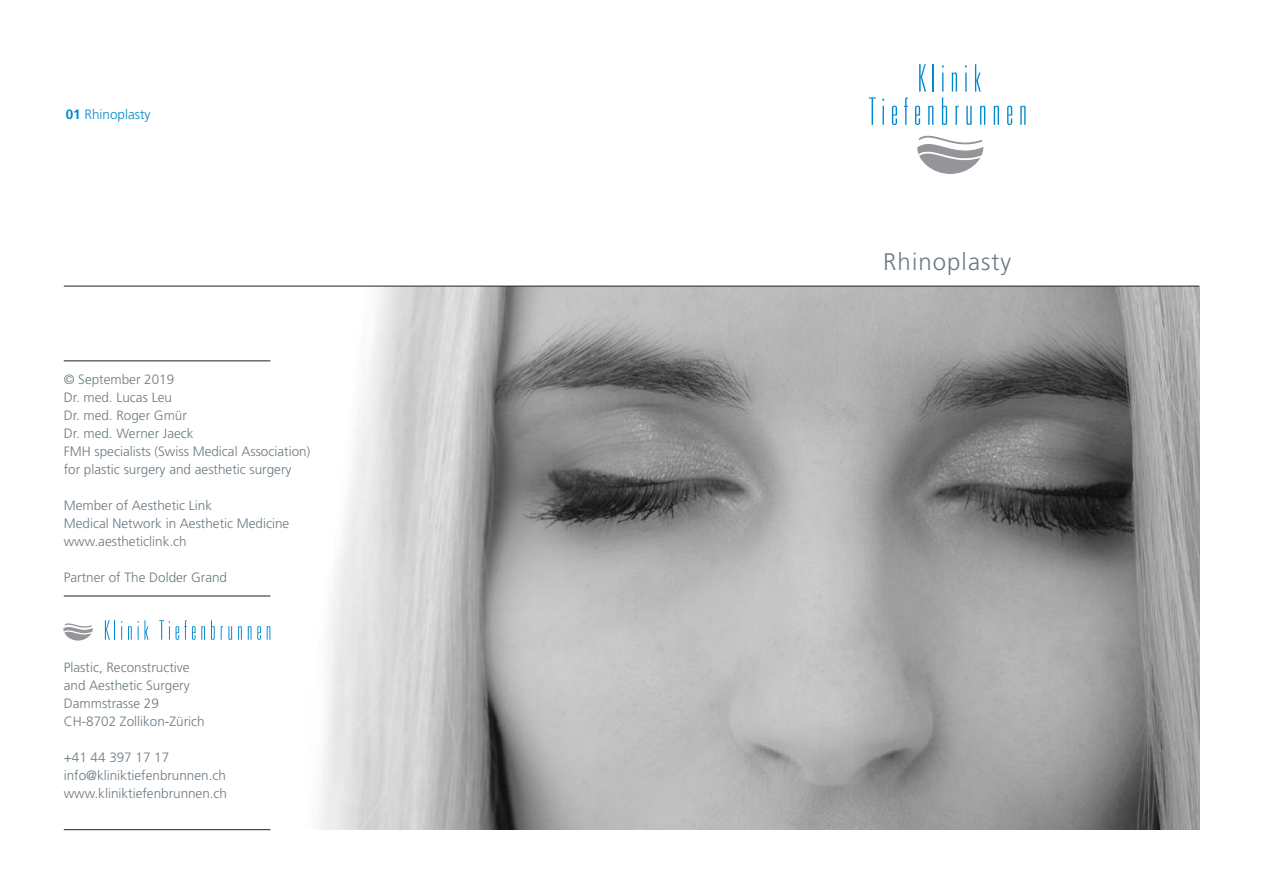
<style>
.page{position:relative;width:1263px;height:893px;background:#fff}
.page>*{position:absolute;margin:0;border:0;box-sizing:border-box;transform-origin:0 0}
.t1{font:300 24px "Frutiger";letter-spacing:.045em;color:#6b7a83}
.t2{font:300 13.5px/18px "Frutiger";color:#6b7a83}
.t3{font:300 13.5px "Frutiger";color:#0089cf}
.s1{font-weight:700}
</style>
<div class="page">
<img style="left:233px;top:287px;width:966px;height:542px">
<svg style="left:869px;top:97px;width:7px;height:28px"></svg>
<svg style="left:882px;top:99px;width:2px;height:26px"></svg>
<svg style="left:892px;top:106px;width:5px;height:19px"></svg>
<svg style="left:904px;top:97px;width:4px;height:28px"></svg>
<svg style="left:994px;top:106px;width:5px;height:19px"></svg>
<svg style="left:1007px;top:106px;width:5px;height:19px"></svg>
<svg style="left:1020px;top:106px;width:5px;height:19px"></svg>
<svg style="left:915px;top:64px;width:70px;height:110px"></svg>
<svg style="left:159px;top:620px;width:11px;height:20px"></svg>
<svg style="left:176px;top:620px;width:29px;height:20px"></svg>
<svg style="left:211px;top:620px;width:4px;height:20px"></svg>
<svg style="left:221px;top:626px;width:11px;height:14px"></svg>
<svg style="left:238px;top:626px;width:4px;height:14px"></svg>
<svg style="left:248px;top:626px;width:3px;height:14px"></svg>
<svg style="left:257px;top:626px;width:4px;height:14px"></svg>
<svg style="left:267px;top:626px;width:3px;height:14px"></svg>
<svg style="left:105px;top:620px;width:10px;height:20px"></svg>
<svg style="left:121px;top:621px;width:1px;height:19px"></svg>
<svg style="left:128px;top:626px;width:4px;height:14px"></svg>
<svg style="left:138px;top:620px;width:10px;height:20px"></svg>
<svg style="left:63px;top:623px;width:30px;height:17px"></svg>
<hr style="left:64px;top:596px;width:206px;height:1px;background:#231f20">
<hr style="left:64px;top:829px;width:206px;height:1px;background:#231f20">
<hr style="left:64px;top:286px;width:1135px;height:1px;background:#231f20">
<hr style="left:64px;top:361px;width:206px;height:1px;background:#231f20">
<p class="t3" style="left:66px;top:109px;width:86px"><span class="s1">01</span> Rhinoplasty</p>
<p class="t2" style="left:64px;top:371px;width:248px">© September 2019<br>Dr. med. Lucas Leu<br>Dr. med. Roger Gmür<br>Dr. med. Werner Jaeck<br>FMH specialists (Swiss Medical Association) for plastic surgery and aesthetic surgery</p>
<p class="t2" style="left:64px;top:497px;width:227px">Member of Aesthetic Link<br>Medical Network in Aesthetic Medicine www.aestheticlink.ch</p>
<p class="t2" style="left:64px;top:569px;width:165px">Partner of The Dolder Grand</p>
<p class="t2" style="left:64px;top:659px;width:142px">Plastic, Reconstructive and Aesthetic Surgery<br>Dammstrasse 29<br>CH-8702 Zollikon-Zürich</p>
<p class="t2" style="left:64px;top:749px;width:165px">+41 44 397 17 17 info@kliniktiefenbrunnen.ch www.kliniktiefenbrunnen.ch</p>
<h1 class="t1" style="left:883px;top:252px;width:130px">Rhinoplasty</h1>
</div>
